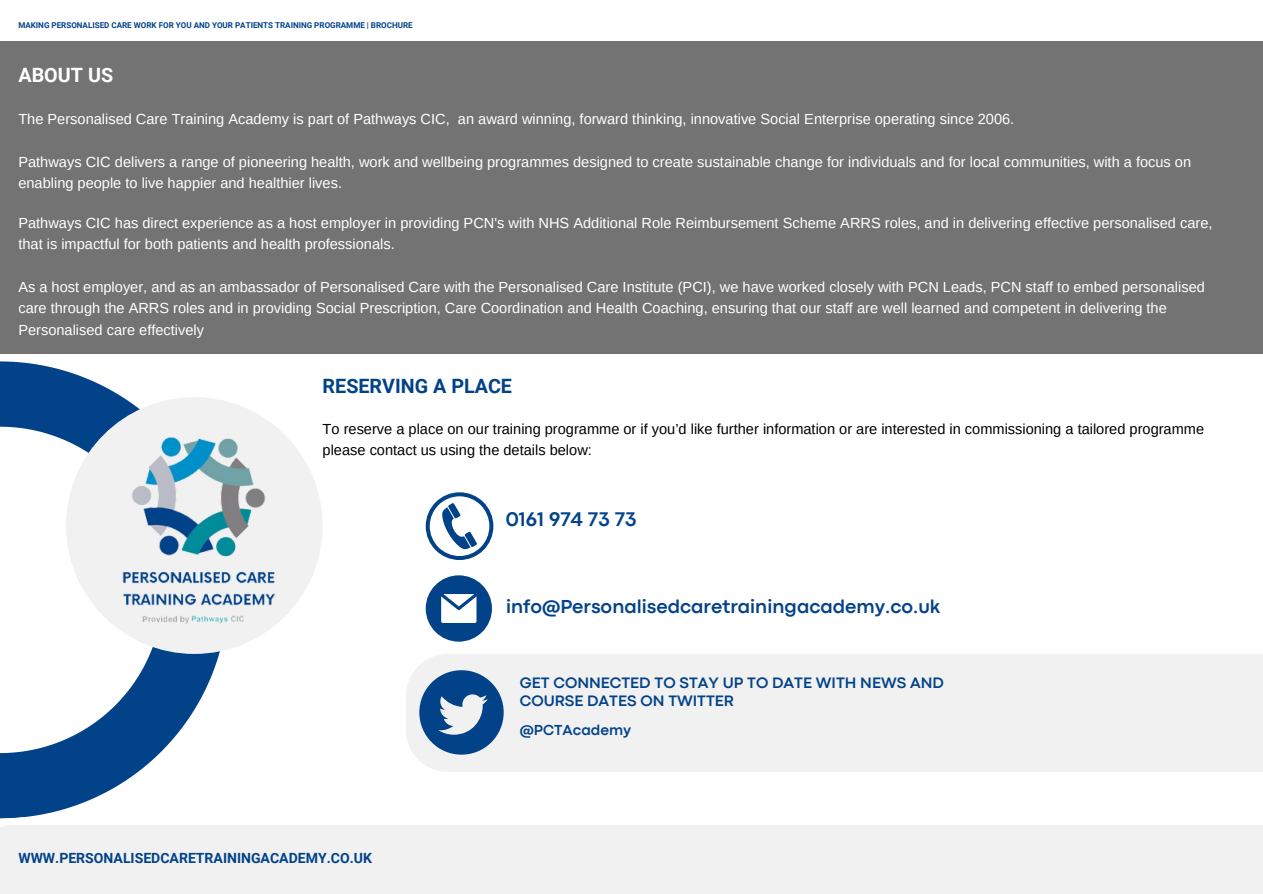
<style>
.page{position:relative;width:1263px;height:894px;background:#fff}
.page>*{position:absolute;margin:0;border:0;box-sizing:border-box;transform-origin:0 0}
.t1{font:700 20.55px "Codec Pro";color:#044389}
.t2{font:700 19.8px "Roboto";color:#024289}
.t3{font:700 19.8px "Roboto";color:#fff}
.t4{font:700 19.65px "Codec Pro";color:#044389}
.t5{font:700 15.75px/18.1px "Codec Pro";color:#024289}
.t6{font:700 15.15px "Codec Pro";color:#044389}
.t7{font:14.55px/21.3px "Arimo";color:#fff}
.t8{font:14.55px/21.3px "Arimo";color:#000}
.t9{font:700 14.1px "Roboto";color:#024289}
.t10{font:700 8.1px "Roboto";color:#024289}
</style>
<div class="page">
<div style="left:0;top:41px;width:1263px;height:313px;background:#737373"></div>
<svg style="left:0;top:361px;width:220px;height:458px"></svg>
<div style="left:66px;top:397px;width:257px;height:256px;background:#f1f1f1;border-radius:50%"></div>
<img style="left:76px;top:415px;width:237px;height:238px">
<svg style="left:426px;top:492px;width:67px;height:67px"></svg>
<svg style="left:426px;top:575px;width:66px;height:66px"></svg>
<div style="left:406px;top:654px;width:857px;height:117px;background:#f1f1f1"></div>
<svg style="left:419px;top:670px;width:85px;height:84px"></svg>
<div style="left:0;top:824px;width:1263px;height:69px;background:#f1f1f1"></div>
<p class="t10" style="left:18px;top:20px;width:396px">MAKING PERSONALISED CARE WORK FOR YOU AND YOUR PATIENTS TRAINING PROGRAMME | BROCHURE</p>
<p class="t3" style="left:18px;top:64px;width:96px">ABOUT US</p>
<p class="t7" style="left:18px;top:108px;width:997px">The Personalised Care Training Academy is part of Pathways CIC, an award winning, forward thinking, innovative Social Enterprise operating since 2006.</p>
<p class="t7" style="left:18px;top:151px;width:1174px">Pathways CIC delivers a range of pioneering health, work and wellbeing programmes designed to create sustainable change for individuals and for local communities, with a focus on enabling people to live happier and healthier lives.</p>
<p class="t7" style="left:18px;top:212px;width:1196px">Pathways CIC has direct experience as a host employer in providing PCN's with NHS Additional Role Reimbursement Scheme ARRS roles, and in delivering effective personalised care, that is impactful for both patients and health professionals.</p>
<p class="t7" style="left:18px;top:276px;width:1188px">As a host employer, and as an ambassador of Personalised Care with the Personalised Care Institute (PCI), we have worked closely with PCN Leads, PCN staff to embed personalised care through the ARRS roles and in providing Social Prescription, Care Coordination and Health Coaching, ensuring that our staff are well learned and competent in delivering the<br>Personalised care effectively</p>
<p class="t2" style="left:323px;top:374px;width:191px">RESERVING A PLACE</p>
<p class="t8" style="left:323px;top:418px;width:883px">To reserve a place on our training programme or if you’d like further information or are interested in commissioning a tailored programme please contact us using the details below:</p>
<p class="t1" style="left:506px;top:512px;width:132px">0161 974 73 73</p>
<p class="t4" style="left:506px;top:599px;width:436px">info@Personalisedcaretrainingacademy.co.uk</p>
<p class="t9" style="left:18px;top:849px;width:355px">WWW.PERSONALISEDCARETRAININGACADEMY.CO.UK</p>
<p class="t5" style="left:520px;top:675px;width:426px">GET CONNECTED TO STAY UP TO DATE WITH NEWS AND<br>COURSE DATES ON TWITTER</p>
<p class="t6" style="left:520px;top:724px;width:113px">@PCTAcademy</p>
</div>
